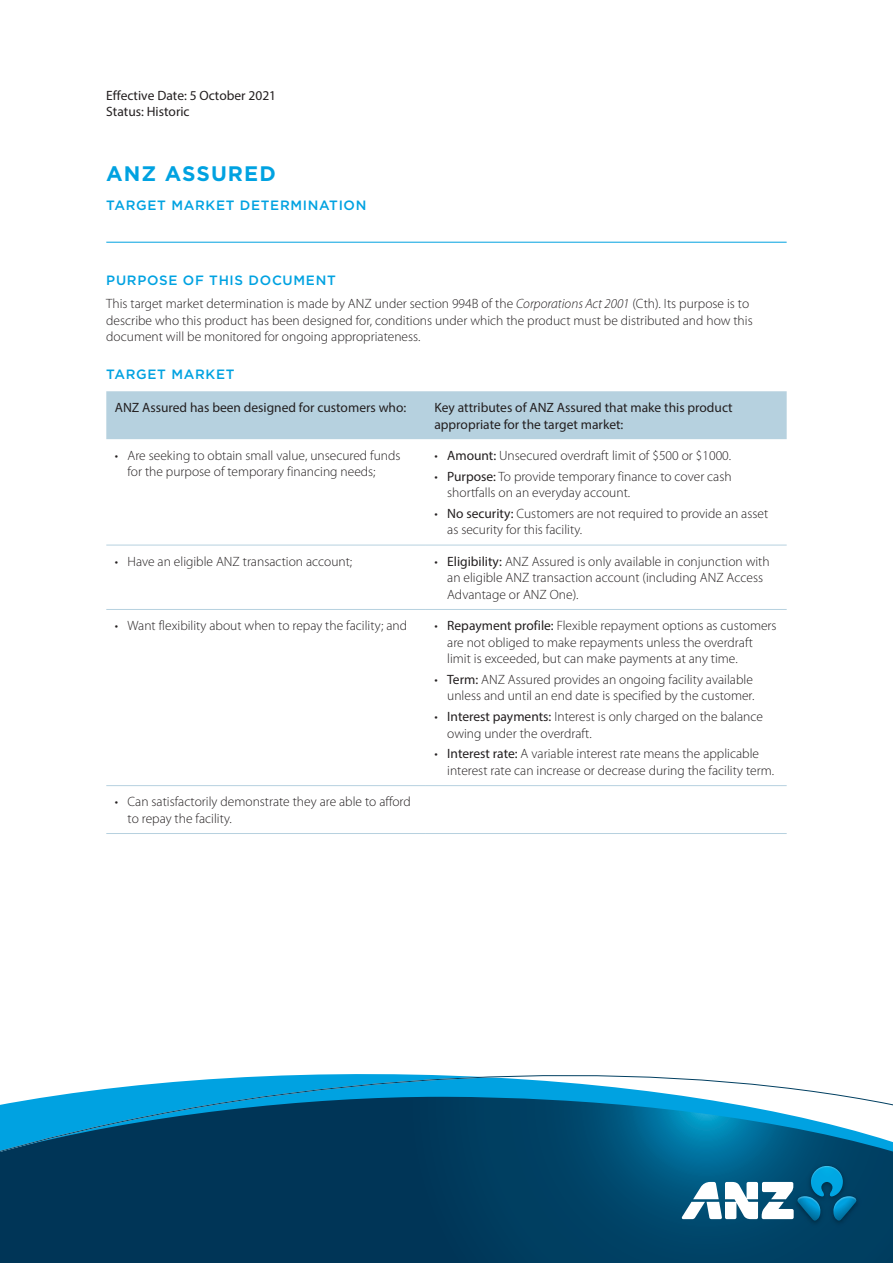
<style>
.page{position:relative;width:893px;height:1263px;background:#fff}
.page>*{position:absolute;margin:0;border:0;box-sizing:border-box;transform-origin:0 0}
.t1{font:700 21px "Gotham";letter-spacing:.05em;color:#00a2e1}
.t2{font:300 13.5px/16.5px "Myriad Pro";color:#231f20}
.t3{font:13.5px/16.2px "Myriad Pro";color:#231f20}
.t4{font:500 13.5px "Gotham";letter-spacing:.05em;color:#00a2e1}
.s1{font-style:italic}
.s2{font-weight:400}
</style>
<div class="page">
<div style="left:106px;top:391px;width:681px;height:48px;background:#b6d1df"></div>
<hr style="left:106px;top:242px;width:681px;height:1px;background:#00a2e1">
<hr style="left:106px;top:833px;width:320px;height:1px;background:#b6d1df">
<hr style="left:426px;top:833px;width:361px;height:1px;background:#b6d1df">
<hr style="left:106px;top:785px;width:320px;height:1px;background:#b6d1df">
<hr style="left:426px;top:785px;width:361px;height:1px;background:#b6d1df">
<hr style="left:106px;top:609px;width:320px;height:1px;background:#b6d1df">
<hr style="left:426px;top:609px;width:361px;height:1px;background:#b6d1df">
<hr style="left:106px;top:545px;width:320px;height:1px;background:#b6d1df">
<hr style="left:426px;top:545px;width:361px;height:1px;background:#b6d1df">
<svg style="left:0;top:1172px;width:893px;height:91px;background:#003a5c"></svg>
<svg style="left:0;top:1074px;width:893px;height:98px"></svg>
<img style="left:786px;top:1157px;width:81px;height:77px">
<svg style="left:682px;top:1166px;width:115px;height:55px"></svg>
<img style="left:797px;top:1166px;width:60px;height:55px">
<h1 class="t3" style="left:106px;top:87px;width:171px">Effective Date: 5 October 2021<br>Status: Historic</h1>
<h1 class="t1" style="left:106px;top:162px;width:171px">ANZ ASSURED</h1>
<h1 class="t4" style="left:106px;top:198px;width:262px">TARGET MARKET DETERMINATION</h1>
<h2 class="t4" style="left:106px;top:273px;width:231px">PURPOSE OF THIS DOCUMENT</h2>
<p class="t2" style="left:106px;top:295px;width:648px">This target market determination is made by ANZ under section 994B of the <span class="s1">Corporations Act 2001</span> (Cth). Its purpose is to describe who this product has been designed for, conditions under which the product must be distributed and how this document will be monitored for ongoing appropriateness.</p>
<h2 class="t4" style="left:106px;top:366px;width:130px">TARGET MARKET</h2>
<p class="t3" style="left:115px;top:399px;width:293px">ANZ Assured has been designed for customers who:</p>
<p class="t3" style="left:434px;top:399px;width:300px">Key attributes of ANZ Assured that make this product appropriate for the target market:</p>
<p class="t2" style="left:115px;top:447px;width:287px">• Are seeking to obtain small value, unsecured funds</p>
<p class="t2" style="left:434px;top:447px;width:298px">• <span class="s2">Amount:</span> Unsecured overdraft limit of $500 or $1000.</p>
<p class="t2" style="left:128px;top:463px;width:250px">for the purpose of temporary financing needs;</p>
<p class="t2" style="left:447px;top:468px;width:286px;text-indent:-13px">• <span class="s2">Purpose:</span> To provide temporary finance to cover cash shortfalls on an everyday account.</p>
<p class="t2" style="left:447px;top:505px;width:322px;text-indent:-13px">• <span class="s2">No security:</span> Customers are not required to provide an asset as security for this facility.</p>
<p class="t2" style="left:115px;top:553px;width:239px">• Have an eligible ANZ transaction account;</p>
<p class="t2" style="left:447px;top:553px;width:324px;text-indent:-13px">• <span class="s2">Eligibility:</span> ANZ Assured is only available in conjunction with an eligible ANZ transaction account (including ANZ Access<br>Advantage or ANZ One).</p>
<p class="t2" style="left:115px;top:617px;width:294px">• Want flexibility about when to repay the facility; and</p>
<p class="t2" style="left:447px;top:617px;width:331px;text-indent:-13px">• <span class="s2">Repayment profile:</span> Flexible repayment options as customers are not obliged to make repayments unless the overdraft limit is exceeded, but can make payments at any time.</p>
<p class="t2" style="left:434px;top:671px;width:321px;text-align:right">• <span class="s2">Term:</span> ANZ Assured provides an ongoing facility available unless and until an end date is specified by the customer.</p>
<p class="t2" style="left:447px;top:708px;width:317px;text-indent:-13px">• <span class="s2">Interest payments:</span> Interest is only charged on the balance owing under the overdraft.</p>
<p class="t2" style="left:447px;top:745px;width:328px;text-indent:-13px">• <span class="s2">Interest rate:</span> A variable interest rate means the applicable interest rate can increase or decrease during the facility term.</p>
<p class="t2" style="left:128px;top:793px;width:285px;text-indent:-13px">• Can satisfactorily demonstrate they are able to afford to repay the facility.</p>
</div>
